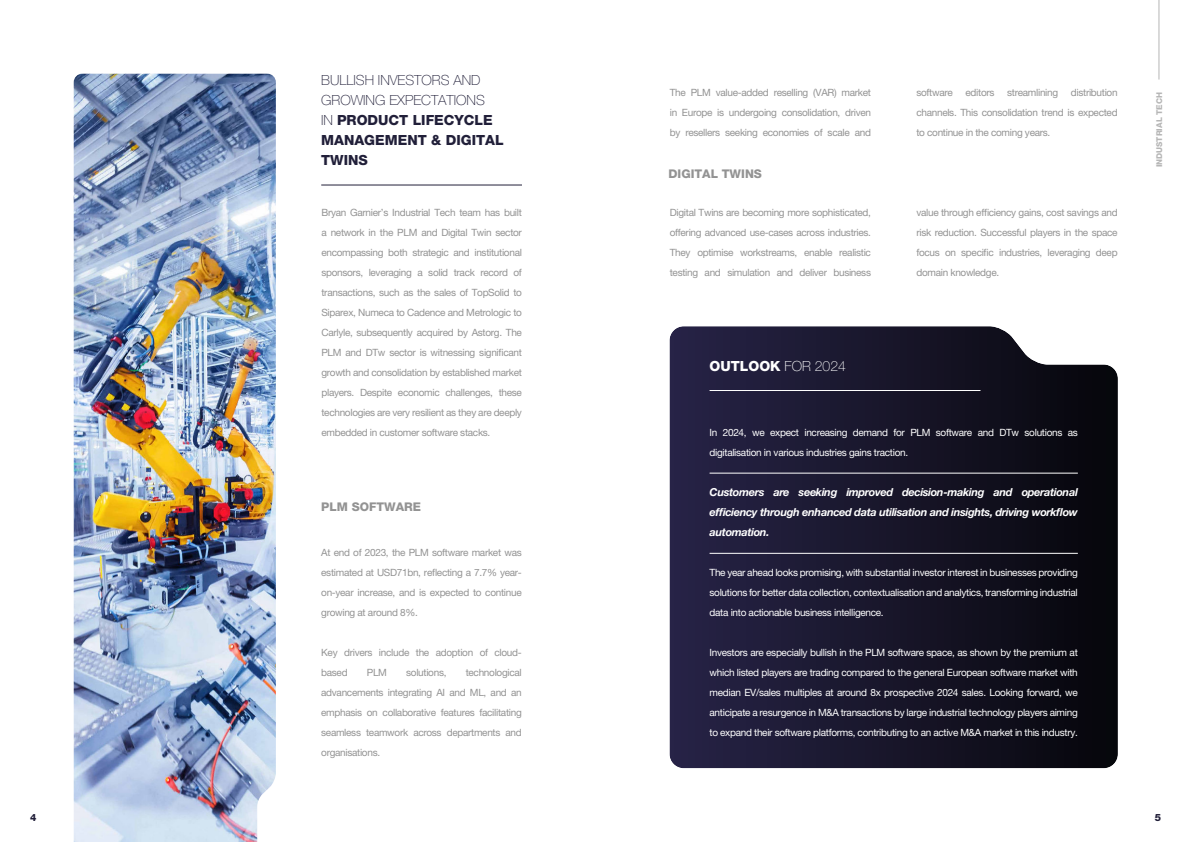
<style>
.page{position:relative;width:1191px;height:842px;background:#fff}
.page>*{position:absolute;margin:0;border:0;box-sizing:border-box;transform-origin:0 0}
.t1{font:14px/20px "Helvetica Neue LT 85 Hv";color:#211f39}
.t2{font:14px/20px "Helvetica Neue LT 35 Th";color:#211f39}
.t3{font:14px "Helvetica Neue LT 85 Hv";color:#fff}
.t4{font:12px "Helvetica Neue LT 85 Hv";color:#939393}
.t5{font:11px/20px "Helvetica Neue LT 76 Bd It";letter-spacing:-.03em;color:#fff;text-align:justify}
.t6{font:10px/20px "Helvetica Neue LT 55 Rm";letter-spacing:-.03em;color:#939393;text-align:justify}
.t7{font:10px/20px "Helvetica Neue LT 55 Rm";letter-spacing:-.03em;color:#fff;text-align:justify}
.t8{font:10px "Helvetica Neue LT 85 Hv";color:#211f39}
.t9{font:8px "Helvetica Neue LT 85 Hv";color:#b6b6b6}
.s1{font-family:"Helvetica Neue LT 35 Th"}
</style>
<div class="page">
<hr style="left:321px;top:185px;width:201px;height:1px;background:#211f39">
<img style="left:74px;top:74px;width:202px;height:768px">
<svg style="left:669px;top:326px;width:448px;height:442px;background:#1c1a2e"></svg>
<hr style="left:709px;top:390px;width:271px;height:1px;background:#fff">
<hr style="left:709px;top:473px;width:368px;height:1px;background:#fff">
<hr style="left:709px;top:553px;width:368px;height:1px;background:#fff">
<hr style="left:1158px;top:0;width:1px;height:79px;background:#b6b6b6">
<h1 class="t2" style="left:321px;top:70px;width:165px">BULLISH INVESTORS AND<br>GROWING EXPECTATIONS</h1>
<h1 class="t1" style="left:321px;top:110px;width:184px"><span class="s1">IN</span> PRODUCT LIFECYCLE<br>MANAGEMENT &amp; DIGITAL<br>TWINS</h1>
<p class="t6" style="left:321px;top:203px;width:202px">Bryan Garnier’s Industrial Tech team has built a network in the PLM and Digital Twin sector encompassing both strategic and institutional sponsors, leveraging a solid track record of transactions, such as the sales of TopSolid to Siparex, Numeca to Cadence and Metrologic to Carlyle, subsequently acquired by Astorg. The PLM and DTw sector is witnessing significant growth and consolidation by established market players. Despite economic challenges, these technologies are very resilient as they are deeply embedded in customer software stacks.</p>
<p class="t4" style="left:321px;top:500px;width:101px">PLM SOFTWARE</p>
<p class="t6" style="left:321px;top:543px;width:202px">At end of 2023, the PLM software market was estimated at USD71bn, reflecting a 7.7% year&shy;on-year increase, and is expected to continue growing at around 8%.</p>
<p class="t6" style="left:321px;top:642px;width:202px">Key drivers include the adoption of cloud&shy;based</p>
<p class="t6" style="left:321px;top:663px;width:202px;text-indent:144px">technological advancements integrating AI and ML, and an emphasis on collaborative features facilitating seamless teamwork across departments and organisations.</p>
<p class="t6" style="left:367px;top:663px;width:22px">PLM</p>
<p class="t6" style="left:406px;top:663px;width:42px">solutions,</p>
<p class="t6" style="left:670px;top:82px;width:203px">The PLM value-added reselling (VAR) market in Europe is undergoing consolidation, driven by resellers seeking economies of scale and</p>
<p class="t6" style="left:916px;top:83px;width:38px">software</p>
<p class="t6" style="left:965px;top:83px;width:30px">editors</p>
<p class="t6" style="left:1007px;top:83px;width:52px">streamlining</p>
<p class="t6" style="left:916px;top:83px;width:203px;text-indent:154px">distribution channels. This consolidation trend is expected to continue in the coming years.</p>
<p class="t4" style="left:668px;top:167px;width:95px">DIGITAL TWINS</p>
<p class="t6" style="left:670px;top:203px;width:203px">Digital Twins are becoming more sophisticated, offering advanced use-cases across industries.<br>They optimise workstreams, enable realistic testing and simulation and deliver business</p>
<p class="t6" style="left:916px;top:202px;width:203px">value through efficiency gains, cost savings and risk reduction. Successful players in the space focus on specific industries, leveraging deep domain knowledge.</p>
<h1 class="t3" style="left:709px;top:357px;width:138px">OUTLOOK <span class="s1">FOR 2024</span></h1>
<p class="t7" style="left:709px;top:423px;width:370px">In 2024, we expect increasing demand for PLM software and DTw solutions as digitalisation in various industries gains traction.</p>
<p class="t5" style="left:709px;top:483px;width:370px">Customers are seeking improved decision-making and operational efficiency through enhanced data utilisation and insights, driving workflow automation.</p>
<p class="t7" style="left:709px;top:563px;width:370px">The year ahead looks promising, with substantial investor interest in businesses providing solutions for better data collection, contextualisation and analytics, transforming industrial data into actionable business intelligence.</p>
<p class="t7" style="left:709px;top:643px;width:370px">Investors are especially bullish in the PLM software space, as shown by the premium at which listed players are trading compared to the general European software market with median EV/sales multiples at around 8x prospective 2024 sales. Looking forward, we anticipate a resurgence in M&amp;A transactions by large industrial technology players aiming to expand their software platforms, contributing to an active M&amp;A market in this industry.</p>
<p class="t9" style="left:1154px;top:167px;width:76px;rotate:-90deg">INDUSTRIAL TECH</p>
<p class="t8" style="left:30px;top:811px;width:8px">4</p>
<p class="t8" style="left:1154px;top:811px;width:8px">5</p>
</div>
